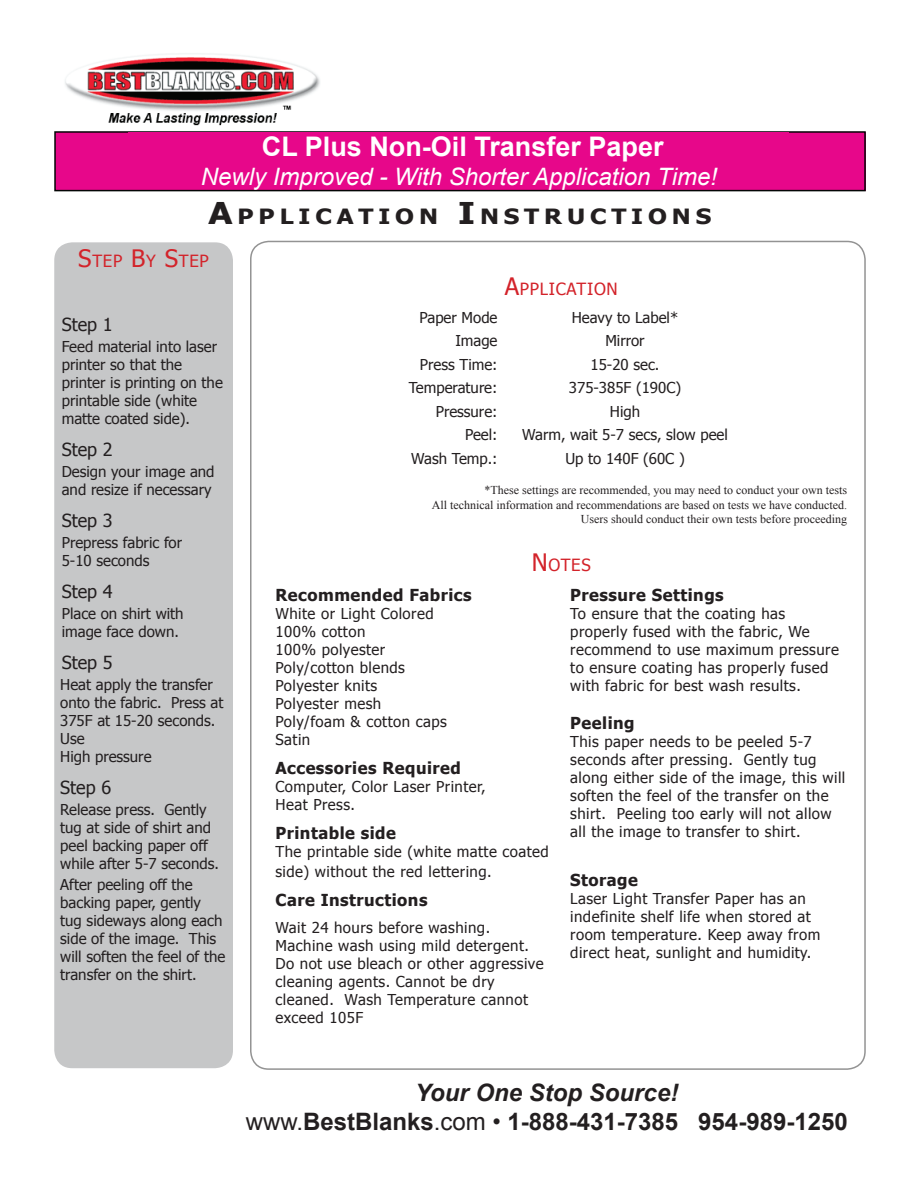
<style>
.page{position:relative;width:918px;height:1188px;background:#fff}
.page>*{position:absolute;margin:0;border:0;box-sizing:border-box;transform-origin:0 0}
.t1{font:700 27px "Arial";color:#fff}
.t2{font:700 24px/28.8px "Arial";color:#231f20;text-align:center}
.t3{font:italic 24px "Arial";color:#fff}
.t4{font:700 21px "Tahoma";color:#fff}
.t5{font:700 21px "Tahoma";letter-spacing:.2em;color:#231f20;scale:1.17 1}
.t6{font:18px/21.6px "Times New Roman";color:#231f20;text-align:center}
.t7{font:18px "Tahoma";color:#231f20}
.t8{font:16.8px "Tahoma";letter-spacing:.045em;color:#d3232a}
.t9{font:700 16.5px "Tahoma";letter-spacing:.03em;color:#231f20}
.t10{font:15px/18px "Tahoma";letter-spacing:.03em;color:#231f20}
.t11{font:15px/18px "Tahoma";color:#231f20}
.t12{font:12px/14.4px "Times New Roman";color:#231f20;text-align:right}
.s1{font-size:30px}
.s2{font-size:24px}
.s3{font-style:italic}
.s4{font-weight:400}
</style>
<div class="page">
<div style="left:55px;top:132px;width:810px;height:59px;background:#e7078a"></div>
<div style="left:54px;top:131px;width:812px;height:60px;border:2px solid #040605"></div>
<div style="left:54px;top:242px;width:179px;height:826px;background:#c6c7c8;border-radius:18px"></div>
<div style="left:129px;top:133px;width:660px;height:55px;background:#e7078a"></div>
<img style="left:65px;top:53px;width:255px;height:73px">
<h1 class="t1" style="left:262px;top:129px;width:403px">CL Plus Non-Oil Transfer Paper</h1>
<h2 class="t3" style="left:201px;top:161px;width:518px">Newly Improved - With Shorter Application Time!</h2>
<h3 class="t4" style="left:184px;top:150px;width:553px"><span class="s1">L</span>ASER <span class="s1">L</span>IGHT <span class="s1">145 P</span>REMIUM <span class="s1">T</span>RANSFER <span class="s1">P</span>APER</h3>
<h3 class="t5" style="left:209px;top:202px;width:431px"><span class="s1">A</span>PPLICATION <span class="s1">I</span>NSTRUCTIONS</h3>
<p class="t8" style="left:78px;top:249px;width:132px"><span class="s2">S</span>TEP <span class="s2">B</span>Y <span class="s2">S</span>TEP</p>
<p class="t7" style="left:62px;top:312px;width:52px">Step 1</p>
<p class="t11" style="left:62px;top:337px;width:163px">Feed material into laser printer so that the printer is printing on the printable side (white matte coated side).</p>
<p class="t7" style="left:62px;top:437px;width:52px">Step 2</p>
<p class="t11" style="left:62px;top:462px;width:154px">Design your image and and resize if necessary</p>
<p class="t7" style="left:62px;top:509px;width:52px">Step 3</p>
<p class="t11" style="left:62px;top:533px;width:122px">Prepress fabric for<br>5-10 seconds</p>
<p class="t7" style="left:62px;top:580px;width:52px">Step 4</p>
<p class="t11" style="left:62px;top:604px;width:123px">Place on shirt with image face down.</p>
<p class="t7" style="left:62px;top:651px;width:52px">Step 5</p>
<p class="t11" style="left:60px;top:675px;width:165px">Heat apply the transfer onto the fabric. Press at<br>375F at 15-20 seconds.<br>Use<br>High pressure</p>
<p class="t7" style="left:60px;top:776px;width:52px">Step 6</p>
<p class="t11" style="left:60px;top:800px;width:160px">Release press. Gently tug at side of shirt and peel backing paper off while after 5-7 seconds.</p>
<p class="t11" style="left:60px;top:875px;width:167px">After peeling off the backing paper, gently tug sideways along each side of the image. This will soften the feel of the transfer on the shirt.</p>
<p class="t8" style="left:505px;top:278px;width:115px"><span class="s2">A</span>PPLICATION</p>
<p class="t11" style="left:420px;top:308px;width:79px">Paper Mode</p>
<p class="t11" style="left:572px;top:308px;width:108px">Heavy to Label*</p>
<p class="t10" style="left:455px;top:331px;width:44px">Image</p>
<p class="t10" style="left:605px;top:331px;width:41px">Mirror</p>
<p class="t11" style="left:420px;top:355px;width:79px">Press Time:</p>
<p class="t10" style="left:591px;top:355px;width:70px">15-20 sec.</p>
<p class="t11" style="left:409px;top:378px;width:90px">Temperature:</p>
<p class="t11" style="left:569px;top:378px;width:114px">375-385F (190C)</p>
<p class="t11" style="left:436px;top:402px;width:63px">Pressure:</p>
<p class="t10" style="left:610px;top:402px;width:32px">High</p>
<p class="t10" style="left:465px;top:425px;width:34px">Peel:</p>
<p class="t11" style="left:522px;top:425px;width:207px">Warm, wait 5-7 secs, slow peel</p>
<p class="t11" style="left:411px;top:449px;width:88px">Wash Temp.:</p>
<p class="t11" style="left:565px;top:449px;width:121px">Up to 140F (60C )</p>
<p class="t12" style="left:432px;top:483px;width:417px">*These settings are recommended, you may need to conduct your own tests<br>All technical information and recommendations are based on tests we have conducted.<br>Users should conduct their own tests before proceeding</p>
<p class="t8" style="left:532px;top:554px;width:61px"><span class="s2">N</span>OTES</p>
<p class="t9" style="left:276px;top:584px;width:198px">Recommended Fabrics</p>
<p class="t10" style="left:276px;top:604px;width:173px">White or Light Colored<br>100% cotton<br>100% polyester<br>Poly/cotton blends<br>Polyester knits<br>Polyester mesh<br>Poly/foam &amp; cotton caps<br>Satin</p>
<p class="t9" style="left:276px;top:757px;width:187px">Accessories Required</p>
<p class="t10" style="left:276px;top:777px;width:212px">Computer, Color Laser Printer,<br>Heat Press.</p>
<p class="t9" style="left:276px;top:821px;width:122px">Printable side</p>
<p class="t10" style="left:276px;top:841px;width:275px;line-height:19.8px">The printable side (white matte coated side) without the red lettering.</p>
<p class="t9" style="left:276px;top:888px;width:153px">Care Instructions</p>
<p class="t10" style="left:276px;top:917px;width:270px">Wait 24 hours before washing.<br>Machine wash using mild detergent.<br>Do not use bleach or other aggressive cleaning agents. Cannot be dry cleaned. Wash Temperature cannot exceed 105F</p>
<p class="t9" style="left:570px;top:584px;width:155px">Pressure Settings</p>
<p class="t10" style="left:570px;top:604px;width:270px">To ensure that the coating has properly fused with the fabric, We recommend to use maximum pressure to ensure coating has properly fused with fabric for best wash results.</p>
<p class="t9" style="left:570px;top:712px;width:66px">Peeling</p>
<p class="t10" style="left:570px;top:732px;width:277px">This paper needs to be peeled 5-7 seconds after pressing. Gently tug along either side of the image, this will soften the feel of the transfer on the shirt. Peeling too early will not allow all the image to transfer to shirt.</p>
<p class="t9" style="left:570px;top:868px;width:69px">Storage</p>
<p class="t10" style="left:570px;top:889px;width:252px">Laser Light Transfer Paper has an indefinite shelf life when stored at room temperature. Keep away from direct heat, sunlight and humidity.</p>
<p class="t6" style="left:236px;top:1079px;width:576px">1-800-565-5686 | jotopaper.com<br>Blaine, WA | Las Vegas, NV | Nashville, TN | Vancouver, BC | Mississauga, ON</p>
<h2 class="t2" style="left:246px;top:1079px;width:604px"><span class="s3">Your One Stop Source!<br></span><span class="s4">www.</span>BestBlanks<span class="s4">.com •</span> 1-888-431-7385 954-989-1250</h2>
</div>
